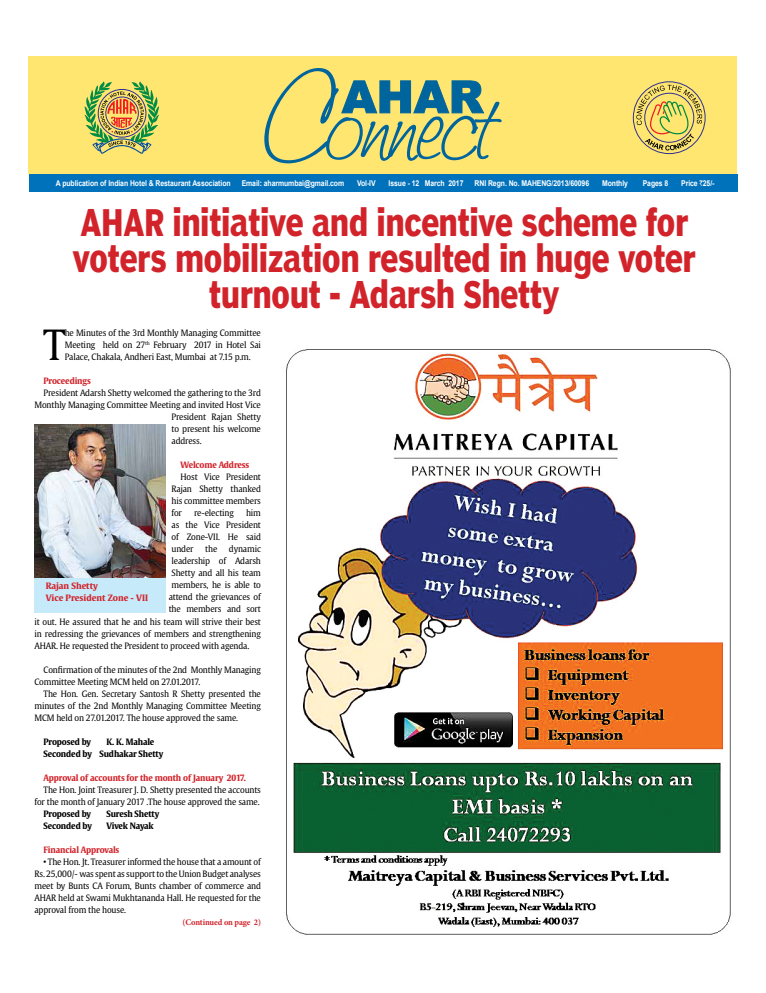
<style>
.page{position:relative;width:766px;height:993px;background:#fff}
.page>*{position:absolute;margin:0;border:0;box-sizing:border-box;transform-origin:0 0}
.t1{font:41.4px "Gulliver";color:#000;scale:.95 1}
.t2{font:700 36px/36px "Poynter Agate One";color:#d2232a;text-align:center;scale:.79 1}
.t3{font:8.7px/12px "Gulliver";letter-spacing:-.015em;color:#000;text-align:justify;scale:.95 1}
.t4{font:700 8.7px "Gulliver";letter-spacing:-.015em;color:#d2232a;scale:.95 1}
.t5{font:700 8.7px/12px "Gulliver";letter-spacing:-.015em;color:#000;scale:.95 1}
.t6{font:700 8.7px/12px "Gulliver";letter-spacing:-.015em;color:#d2232a}
.t7{font:700 8.7px "Minion Pro";letter-spacing:-.015em;color:#d2232a}
.t8{font:700 8px "Arial";letter-spacing:-.01em;color:#fff;scale:.86 1}
.s1{font-family:"Rupee Foradian";font-weight:400}
</style>
<div class="page">
<div style="left:28px;top:57px;width:708px;height:117px;background:#ffe670"></div>
<svg style="left:84px;top:81px;width:75px;height:73px"></svg>
<svg style="left:264px;top:68px;width:237px;height:95px"></svg>
<div style="left:632px;top:81px;width:73px;height:73px;border:1px solid #2e3092;border-radius:50%"></div>
<svg style="left:636px;top:85px;width:66px;height:65px"></svg>
<div style="left:29px;top:174px;width:708px;height:17px;background:#0072bc"></div>
<img style="left:34px;top:424px;width:132px;height:153px">
<div style="left:34px;top:577px;width:132px;height:35px;background:#c7eafb"></div>
<img style="left:286px;top:349px;width:445px;height:586px">
<p class="t8" style="left:56px;top:177px;width:205px">A publication of Indian Hotel &amp; Restaurant Association</p>
<p class="t8" style="left:242px;top:177px;width:121px">Email: aharmumbai@gmail.com</p>
<p class="t8" style="left:357px;top:177px;width:23px">Vol-IV</p>
<p class="t8" style="left:388px;top:177px;width:89px">Issue - 12 March 2017</p>
<p class="t8" style="left:474px;top:177px;width:135px">RNI Regn. No. MAHENG/2013/60096</p>
<p class="t8" style="left:602px;top:177px;width:32px">Monthly</p>
<p class="t8" style="left:642px;top:177px;width:31px">Pages 8</p>
<p class="t8" style="left:681px;top:177px;width:40px">Price <span class="s1">`</span>25/-</p>
<h2 class="t2" style="left:73px;top:204px;width:789px">AHAR initiative and incentive scheme for voters mobilization resulted in huge voter turnout - Adarsh Shetty</h2>
<h1 class="t1" style="left:43px;top:319px;width:25px">T</h1>
<p class="t3" style="left:65px;top:327px;width:208px">he Minutes of the 3rd Monthly Managing Committee Meeting held on 27<sup>th</sup> February 2017 in Hotel Sai Palace, Chakala, Andheri East, Mumbai at 7.15 p.m.</p>
<p class="t4" style="left:44px;top:375px;width:51px">Proceedings</p>
<p class="t3" style="left:44px;top:387px;width:230px">President Adarsh Shetty welcomed the gathering to the 3rd</p>
<p class="t3" style="left:34px;top:399px;width:240px">Monthly Managing Committee Meeting and invited Host Vice</p>
<p class="t3" style="left:171px;top:411px;width:96px">President Rajan Shetty</p>
<p class="t3" style="left:171px;top:423px;width:96px">to present his welcome</p>
<p class="t3" style="left:171px;top:435px;width:33px">address.</p>
<p class="t4" style="left:180px;top:459px;width:74px">Welcome Address</p>
<p class="t3" style="left:171px;top:471px;width:96px;text-indent:9px">Host Vice President Rajan Shetty thanked his committee members for</p>
<p class="t3" style="left:171px;top:507px;width:96px;text-indent:75px">him as the Vice President of Zone-VII. He said under</p>
<p class="t3" style="left:194px;top:507px;width:43px">re-electing</p>
<p class="t3" style="left:205px;top:543px;width:14px">the</p>
<p class="t3" style="left:229px;top:543px;width:35px">dynamic</p>
<p class="t3" style="left:171px;top:555px;width:96px">leadership of Adarsh</p>
<p class="t3" style="left:171px;top:567px;width:96px">Shetty and all his team</p>
<p class="t3" style="left:171px;top:579px;width:96px">members, he is able to</p>
<p class="t3" style="left:169px;top:591px;width:98px">attend the grievances of</p>
<p class="t3" style="left:169px;top:603px;width:99px">the members and sort</p>
<p class="t3" style="left:34px;top:615px;width:240px">it out. He assured that he and his team will strive their best</p>
<p class="t3" style="left:34px;top:627px;width:240px">in redressing the grievances of members and strengthening</p>
<p class="t3" style="left:34px;top:639px;width:228px">AHAR. He requested the President to proceed with agenda.</p>
<p class="t3" style="left:34px;top:663px;width:240px;text-indent:9px">Confirmation of the minutes of the 2nd Monthly Managing<br>Committee Meeting MCM held on 27.01.2017.</p>
<p class="t3" style="left:34px;top:687px;width:240px;text-indent:9px">The Hon. Gen. Secretary Santosh R Shetty presented the minutes of the 2nd Monthly Managing Committee Meeting MCM held on 27.01.2017. The house approved the same.</p>
<p class="t5" style="left:44px;top:735px;width:52px">Proposed by</p>
<p class="t6" style="left:46px;top:579px;width:104px">Rajan Shetty<br>Vice President Zone - VII</p>
<p class="t5" style="left:44px;top:735px;width:127px;text-indent:63px">K. K. Mahale<br>Seconded by Sudhakar Shetty</p>
<p class="t4" style="left:44px;top:771px;width:214px">Approval of accounts for the month of January 2017.</p>
<p class="t3" style="left:34px;top:783px;width:240px;text-align:right">The Hon. Joint Treasurer J. D. Shetty presented the accounts for the month of January 2017 .The house approved the same.</p>
<p class="t5" style="left:44px;top:807px;width:52px">Proposed by</p>
<p class="t5" style="left:106px;top:807px;width:57px">Suresh Shetty</p>
<p class="t5" style="left:44px;top:819px;width:52px">Seconded by</p>
<p class="t5" style="left:106px;top:819px;width:51px">Vivek Nayak</p>
<p class="t4" style="left:44px;top:843px;width:81px">Financial Approvals</p>
<p class="t3" style="left:34px;top:855px;width:240px;text-indent:9px">• The Hon. Jt. Treasurer informed the house that a amount of Rs. 25,000/- was spent as support to the Union Budget analyses meet by Bunts CA Forum, Bunts chamber of commerce and AHAR held at Swami Mukhtananda Hall. He requested for the approval from the house.</p>
<p class="t7" style="left:182px;top:915px;width:80px">(Continued on page 2)</p>
</div>
